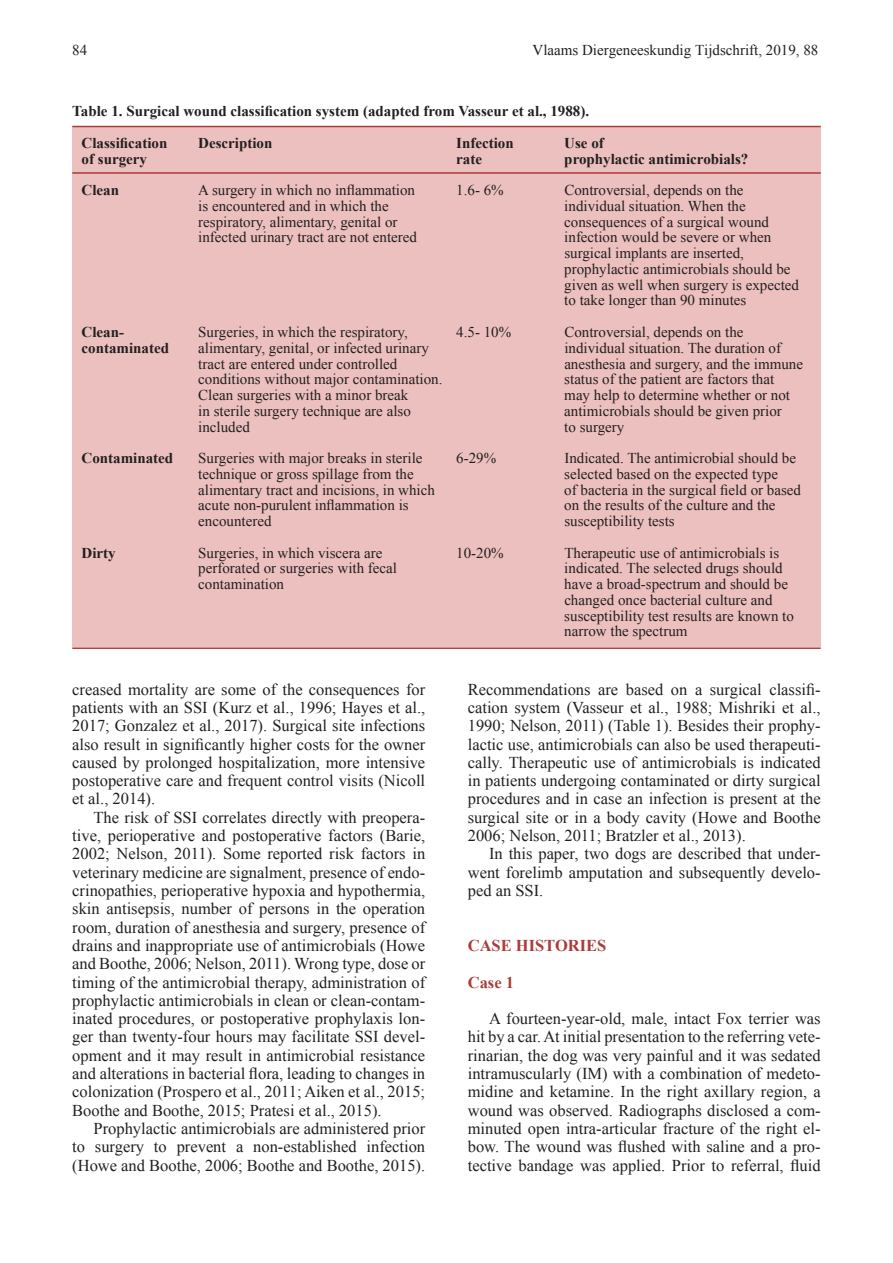
<style>
.page{position:relative;width:893px;height:1263px;background:#fff}
.page>*{position:absolute;margin:0;border:0;box-sizing:border-box;transform-origin:0 0}
.No_Spacing{font:16.5px/18.3px "Times New Roman";color:#231f20;text-align:justify}
.t1{font:700 16.5px "Times New Roman";color:#aa3c39}
.Normaal{font:15px/15.8px "Times New Roman";color:#231f20}
.t2{font:700 15px "Times New Roman";color:#231f20}
</style>
<div class="page">
<div style="left:72px;top:126px;width:749px;height:521px;background:#ebc0be"></div>
<hr style="left:72px;top:126px;width:749px;height:1px;background:#aa3c39">
<hr style="left:72px;top:172px;width:749px;height:2px;background:#aa3c39">
<hr style="left:72px;top:647px;width:749px;height:2px;background:#aa3c39">
<p class="Normaal" style="left:72px;top:42px;width:16px">84</p>
<p class="Normaal" style="left:533px;top:42px;width:287px">Vlaams Diergeneeskundig Tijdschrift, 2019, 88</p>
<p class="t2" style="left:72px;top:101px;width:518px">Table 1. Surgical wound classification system (adapted from Vasseur et al., 1988).</p>
<p class="t2" style="left:82px;top:133px;width:87px">Classification</p>
<p class="t2" style="left:198px;top:133px;width:76px">Description</p>
<p class="t2" style="left:456px;top:133px;width:59px">Infection</p>
<p class="t2" style="left:564px;top:133px;width:41px">Use of</p>
<p class="t2" style="left:82px;top:148px;width:67px">of surgery</p>
<p class="t2" style="left:456px;top:148px;width:27px">rate</p>
<p class="t2" style="left:564px;top:148px;width:186px">prophylactic antimicrobials?</p>
<p class="t2" style="left:82px;top:180px;width:39px">Clean</p>
<p class="Normaal" style="left:198px;top:182px;width:218px">A surgery in which no inflammation</p>
<p class="Normaal" style="left:456px;top:182px;width:49px">1.6- 6%</p>
<p class="Normaal" style="left:564px;top:182px;width:181px">Controversial, depends on the</p>
<p class="Normaal" style="left:198px;top:198px;width:192px">is encountered and in which the</p>
<p class="Normaal" style="left:564px;top:198px;width:183px">individual situation. When the</p>
<p class="Normaal" style="left:198px;top:214px;width:201px">respiratory, alimentary, genital or</p>
<p class="Normaal" style="left:564px;top:214px;width:206px">consequences of a surgical wound</p>
<p class="Normaal" style="left:198px;top:229px;width:220px">infected urinary tract are not entered</p>
<p class="Normaal" style="left:564px;top:229px;width:209px">infection would be severe or when surgical implants are inserted,</p>
<p class="Normaal" style="left:564px;top:261px;width:228px">prophylactic antimicrobials should be</p>
<p class="Normaal" style="left:564px;top:277px;width:236px">given as well when surgery is expected</p>
<p class="Normaal" style="left:564px;top:292px;width:184px">to take longer than 90 minutes</p>
<p class="t2" style="left:82px;top:322px;width:44px">Clean-</p>
<p class="Normaal" style="left:198px;top:324px;width:211px">Surgeries, in which the respiratory,</p>
<p class="Normaal" style="left:456px;top:324px;width:56px">4.5- 10%</p>
<p class="Normaal" style="left:564px;top:324px;width:181px">Controversial, depends on the</p>
<p class="t2" style="left:82px;top:337px;width:89px">contaminated</p>
<p class="Normaal" style="left:198px;top:340px;width:232px">alimentary, genital, or infected urinary</p>
<p class="Normaal" style="left:564px;top:340px;width:218px">individual situation. The duration of</p>
<p class="Normaal" style="left:198px;top:355px;width:201px">tract are entered under controlled</p>
<p class="Normaal" style="left:564px;top:355px;width:240px">anesthesia and surgery, and the immune</p>
<p class="Normaal" style="left:198px;top:371px;width:246px">conditions without major contamination.</p>
<p class="Normaal" style="left:564px;top:371px;width:211px">status of the patient are factors that</p>
<p class="Normaal" style="left:198px;top:387px;width:212px">Clean surgeries with a minor break</p>
<p class="Normaal" style="left:564px;top:387px;width:227px">may help to determine whether or not</p>
<p class="Normaal" style="left:198px;top:403px;width:214px">in sterile surgery technique are also</p>
<p class="Normaal" style="left:564px;top:403px;width:219px">antimicrobials should be given prior</p>
<p class="Normaal" style="left:198px;top:418px;width:53px">included</p>
<p class="Normaal" style="left:564px;top:418px;width:62px">to surgery</p>
<p class="t2" style="left:82px;top:448px;width:93px">Contaminated</p>
<p class="Normaal" style="left:198px;top:450px;width:226px">Surgeries with major breaks in sterile</p>
<p class="Normaal" style="left:456px;top:450px;width:41px">6-29%</p>
<p class="Normaal" style="left:564px;top:450px;width:233px">Indicated. The antimicrobial should be</p>
<p class="Normaal" style="left:198px;top:466px;width:217px">technique or gross spillage from the</p>
<p class="Normaal" style="left:564px;top:466px;width:215px">selected based on the expected type</p>
<p class="Normaal" style="left:198px;top:481px;width:238px">alimentary tract and incisions, in which</p>
<p class="Normaal" style="left:564px;top:481px;width:238px">of bacteria in the surgical field or based</p>
<p class="Normaal" style="left:198px;top:497px;width:212px">acute non-purulent inflammation is</p>
<p class="Normaal" style="left:564px;top:497px;width:213px">on the results of the culture and the</p>
<p class="Normaal" style="left:198px;top:513px;width:75px">encountered</p>
<p class="Normaal" style="left:564px;top:513px;width:112px">susceptibility tests</p>
<p class="t2" style="left:82px;top:542px;width:36px">Dirty</p>
<p class="Normaal" style="left:198px;top:544px;width:186px">Surgeries, in which viscera are</p>
<p class="Normaal" style="left:456px;top:544px;width:49px">10-20%</p>
<p class="Normaal" style="left:564px;top:544px;width:216px">Therapeutic use of antimicrobials is</p>
<p class="Normaal" style="left:198px;top:560px;width:200px">perforated or surgeries with fecal</p>
<p class="Normaal" style="left:564px;top:560px;width:220px">indicated. The selected drugs should</p>
<p class="Normaal" style="left:198px;top:576px;width:87px">contamination</p>
<p class="Normaal" style="left:564px;top:576px;width:225px">have a broad-spectrum and should be changed once bacterial culture and</p>
<p class="Normaal" style="left:564px;top:607px;width:231px">susceptibility test results are known to</p>
<p class="Normaal" style="left:564px;top:623px;width:125px">narrow the spectrum</p>
<p class="No_Spacing" style="left:72px;top:680px;width:354px">creased mortality are some of the consequences for patients with an SSI (Kurz et al., 1996; Hayes et al., 2017; Gonzalez et al., 2017). Surgical site infections also result in significantly higher costs for the owner caused by prolonged hospitalization, more intensive postoperative care and frequent control visits (Nicoll et al., 2014).</p>
<p class="No_Spacing" style="left:72px;top:808px;width:354px;text-indent:21px">The risk of SSI correlates directly with preopera&shy;tive, perioperative and postoperative factors (Barie, 2002; Nelson, 2011). Some reported risk factors in veterinary medicine are signalment, presence of endo&shy;crinopathies, perioperative hypoxia and hypothermia, skin antisepsis, number of persons in the operation room, duration of anesthesia and surgery, presence of drains and inappropriate use of antimicrobials (Howe and Boothe, 2006; Nelson, 2011). Wrong type, dose or timing of the antimicrobial therapy, administration of prophylactic antimicrobials in clean or clean-contam&shy;inated procedures, or postoperative prophylaxis lon&shy;ger than twenty-four hours may facilitate SSI devel&shy;opment and it may result in antimicrobial resistance and alterations in bacterial flora, leading to changes in colonization (Prospero et al., 2011; Aiken et al., 2015; Boothe and Boothe, 2015; Pratesi et al., 2015).</p>
<p class="No_Spacing" style="left:72px;top:1119px;width:354px;text-indent:21px">Prophylactic antimicrobials are administered prior to surgery to prevent a non-established infection (Howe and Boothe, 2006; Boothe and Boothe, 2015).</p>
<p class="No_Spacing" style="left:468px;top:680px;width:354px">Recommendations are based on a surgical classifi&shy;cation system (Vasseur et al., 1988; Mishriki et al., 1990; Nelson, 2011) (Table 1). Besides their prophy&shy;lactic use, antimicrobials can also be used therapeuti&shy;cally. Therapeutic use of antimicrobials is indicated in patients undergoing contaminated or dirty surgical procedures and in case an infection is present at the surgical site or in a body cavity (Howe and Boothe 2006; Nelson, 2011; Bratzler et al., 2013).</p>
<p class="No_Spacing" style="left:468px;top:844px;width:354px;text-indent:21px">In this paper, two dogs are described that under&shy;went forelimb amputation and subsequently develo&shy;ped an SSI.</p>
<p class="t1" style="left:468px;top:934px;width:140px">CASE HISTORIES</p>
<p class="t1" style="left:468px;top:970px;width:48px">Case 1</p>
<p class="No_Spacing" style="left:468px;top:1009px;width:354px;text-indent:21px">A fourteen-year-old, male, intact Fox terrier was hit by a car. At initial presentation to the referring vete&shy;rinarian, the dog was very painful and it was sedated intramuscularly (IM) with a combination of medeto&shy;midine and ketamine. In the right axillary region, a wound was observed. Radiographs disclosed a com&shy;minuted open intra-articular fracture of the right el&shy;bow. The wound was flushed with saline and a pro&shy;tective bandage was applied. Prior to referral, fluid</p>
</div>
